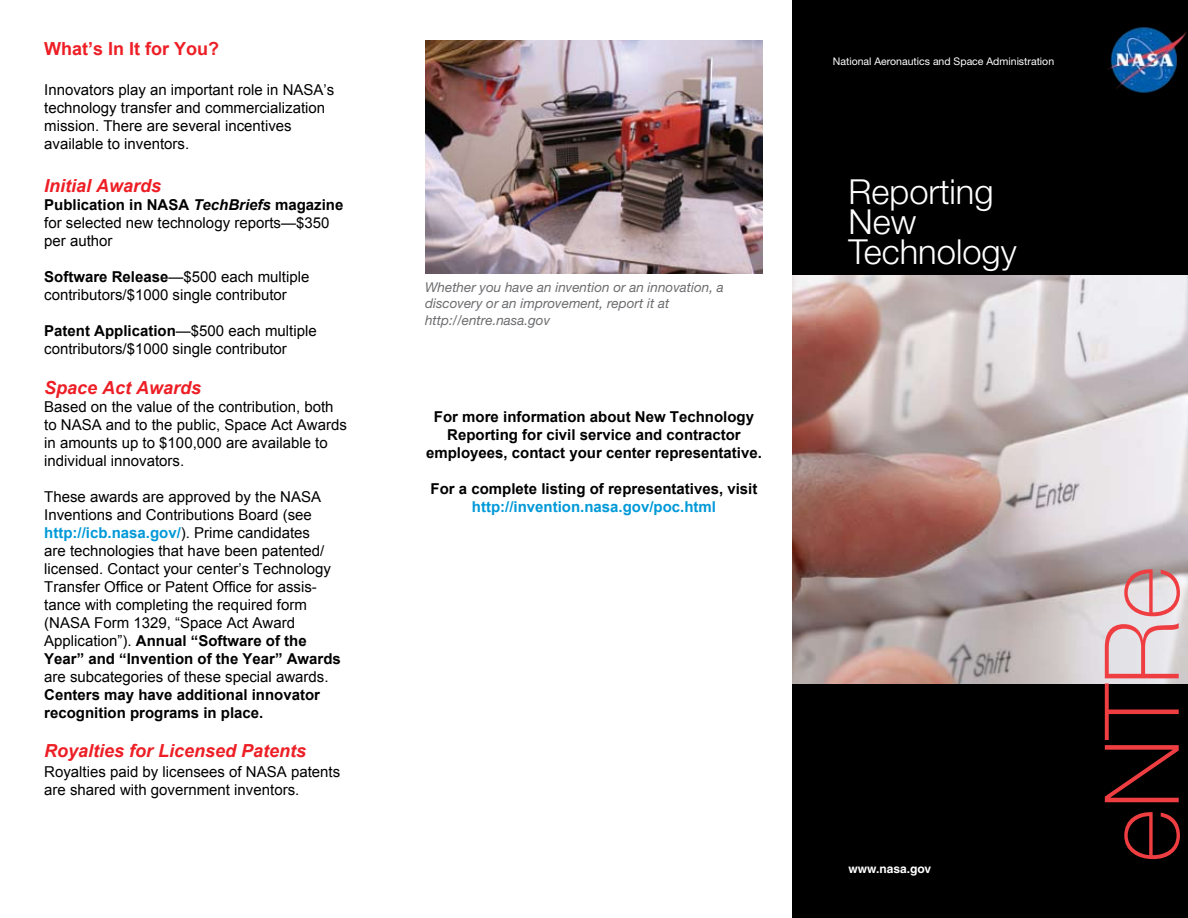
<style>
.page{position:relative;width:1188px;height:918px;background:#fff}
.page>*{position:absolute;margin:0;border:0;box-sizing:border-box;transform-origin:0 0}
.t1{font:100 103.5px "Helvetica Neue";color:#ef3e42}
.t2{font:300 34.5px/30px "Helvetica Neue";color:#fff}
.t3{font:italic 700 18px "Arial";color:#ed1e25}
.t4{font:700 18px "Arial";color:#ed1e25}
.t5{font:15px/18px "Arial";color:#000}
.t6{font:700 15px/18px "Arial";color:#000;text-align:center}
.t7{font:700 15px "Arial";color:#0099d8}
.t8{font:italic 13.5px/16.5px "Helvetica Neue";color:#6b6c6f}
.t9{font:700 12px "Helvetica";color:#fff}
.t10{font:10.5px "Helvetica Neue";color:#fff}
.s1{font-weight:700}
.s2{font-weight:700;font-style:italic}
.s3{font-weight:700;color:#0099d8}
</style>
<div class="page">
<div style="left:793px;top:0;width:395px;height:918px;background:#000"></div>
<img style="left:793px;top:276px;width:395px;height:408px">
<img style="left:425px;top:40px;width:338px;height:233px">
<img style="left:1107px;top:27px;width:80px;height:66px">
<p class="t4" style="left:44px;top:37px;width:177px">What’s In It for You?</p>
<p class="t5" style="left:44px;top:81px;width:292px">Innovators play an important role in NASA’s technology transfer and commercialization mission. There are several incentives available to inventors.</p>
<p class="t3" style="left:44px;top:174px;width:119px">Initial Awards</p>
<p class="t5" style="left:44px;top:196px;width:301px"><span class="s1">Publication in NASA</span> <span class="s2">TechBriefs</span> <span class="s1">magazine </span>for selected new technology reports—$350 per author</p>
<p class="t5" style="left:44px;top:268px;width:267px"><span class="s1">Software Release</span>—$500 each multiple contributors/$1000 single contributor</p>
<p class="t5" style="left:44px;top:322px;width:274px"><span class="s1">Patent Application</span>—$500 each multiple contributors/$1000 single contributor</p>
<p class="t3" style="left:44px;top:376px;width:159px">Space Act Awards</p>
<p class="t5" style="left:44px;top:397px;width:304px">Based on the value of the contribution, both to NASA and to the public, Space Act Awards in amounts up to $100,000 are available to individual innovators.</p>
<p class="t5" style="left:44px;top:487px;width:298px">These awards are approved by the NASA Inventions and Contributions Board (see <span class="s3">http://icb.nasa.gov/</span>). Prime candidates<br>are technologies that have been patented/ licensed. Contact your center’s Technology Transfer Office or Patent Office for assis&shy;tance with completing the required form (NASA Form 1329, “Space Act Award Application”). <span class="s1">Annual “Software of the Year” and “Invention of the Year” Awards</span></p>
<p class="t5" style="left:44px;top:667px;width:286px">are subcategories of these special awards.</p>
<p class="t6" style="left:44px;top:686px;width:277px;text-align:left">Centers may have additional innovator recognition programs in place.</p>
<p class="t3" style="left:44px;top:739px;width:264px">Royalties for Licensed Patents</p>
<p class="t5" style="left:44px;top:762px;width:297px">Royalties paid by licensees of NASA patents are shared with government inventors.</p>
<p class="t8" style="left:425px;top:279px;width:300px">Whether you have an invention or an innovation, a discovery or an improvement, report it at http://entre.nasa.gov</p>
<p class="t6" style="left:426px;top:408px;width:337px">For more information about New Technology<br>Reporting for civil service and contractor employees, contact your center representative.</p>
<p class="t6" style="left:431px;top:480px;width:328px">For a complete listing of representatives, visit</p>
<p class="t7" style="left:472px;top:497px;width:246px">http://invention.nasa.gov/poc.html</p>
<p class="t10" style="left:809px;top:55px;width:223px">Nation l Aeronautics and Space Administrat on</p>
<p class="t10" style="left:833px;top:55px;width:223px">National Aeronautics and Space Administration</p>
<h2 class="t2" style="left:849px;top:176px;width:170px">Reporting<br>New<br>Technology</h2>
<p class="t9" style="left:849px;top:862px;width:84px">www.nasa.gov</p>
<h1 class="t1" style="left:1083px;top:862px;width:298px;rotate:-90deg">eNTRe</h1>
</div>
